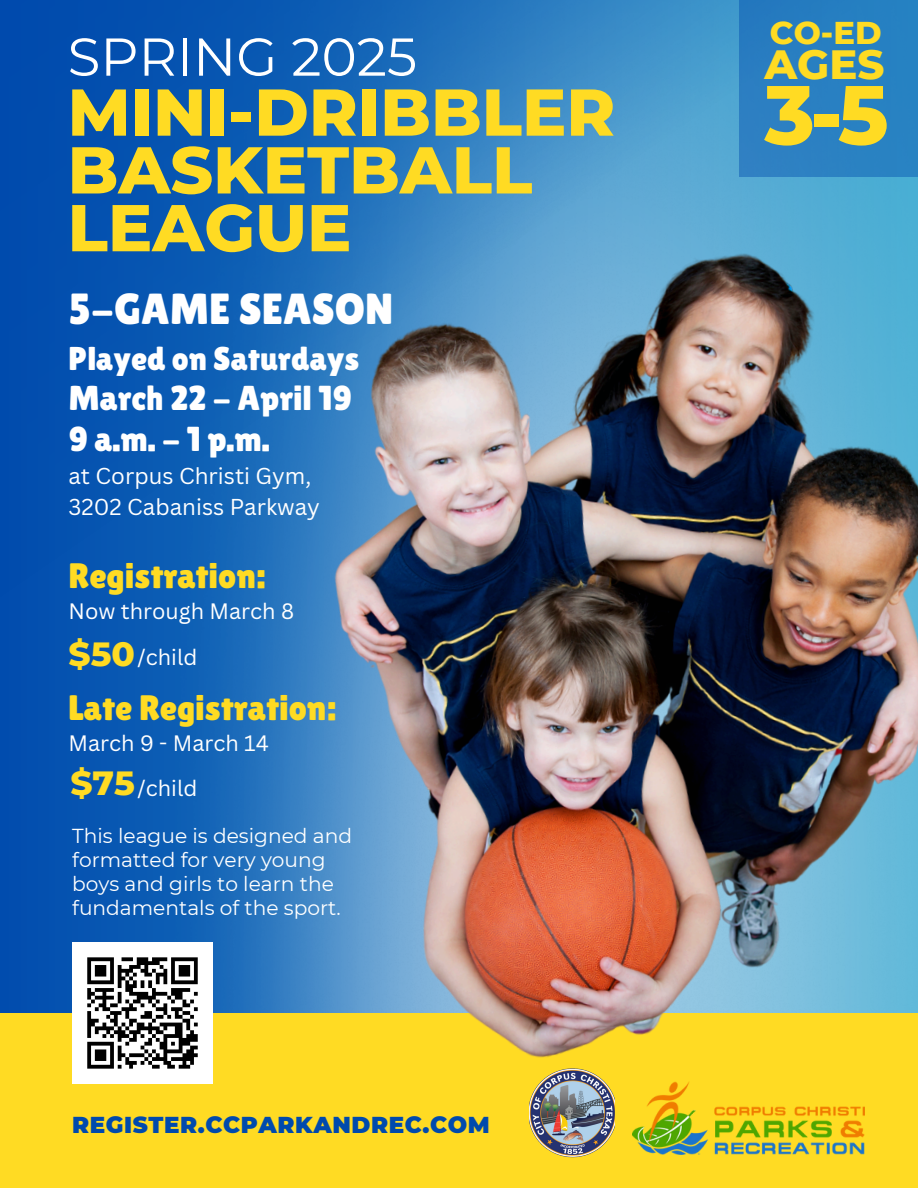
<style>
.page{position:relative;width:918px;height:1188px;background:#fff}
.page>*{position:absolute;margin:0;border:0;box-sizing:border-box;transform-origin:0 0}
.t1{font:800 83.4px "Montserrat";color:#ffdb23}
.t2{font:800 66px/57.8px "Montserrat";color:#ffdb23}
.t3{font:53.25px "Montserrat";color:#fff}
.t4{font:43.5px "Lilita One";color:#fff}
.t5{font:800 41.7px "Montserrat";color:#ffdb23}
.t6{font:35.4px "Lilita One";color:#ffdb23}
.t7{font:34.65px "Lilita One";color:#fff}
.t8{font:800 34.2px "Montserrat";color:#ffdb23}
.t9{font:33px "Lilita One";color:#fff}
.t10{font:800 32.25px "Montserrat";color:#ffdb23}
.t11{font:900 22.95px "Montserrat";letter-spacing:.025em;color:#004aad}
.t12{font:22.35px "Canva Sans";color:#fff}
.t13{font:21.75px "Canva Sans";color:#fff}
.t14{font:20.25px/23.9px "Montserrat";color:#fff}
</style>
<div class="page">
<svg style="left:0;top:0;width:740px;height:166px;background:#1f6ebb"></svg>
<div style="left:0;top:1013px;width:918px;height:175px;background:#ffdb23"></div>
<img style="left:545px;top:1148px;width:55px;height:10px">
<img style="left:642px;top:1148px;width:222px;height:7px">
<div style="left:740px;top:0;width:178px;height:176px;background:#2880c2"></div>
<img style="left:0;top:166px;width:918px;height:982px">
<p class="t3" style="left:68px;top:24px;width:351px">SPRING 2025</p>
<p class="t2" style="left:68px;top:83px;width:549px">MINI-DRIBBLER<br>BASKETBALL<br>LEAGUE</p>
<p class="t4" style="left:69px;top:283px;width:326px">5-GAME SEASON</p>
<p class="t9" style="left:69px;top:339px;width:292px">Played on Saturdays</p>
<p class="t7" style="left:69px;top:378px;width:285px">March 22 - April 19</p>
<p class="t7" style="left:69px;top:419px;width:203px">9 a.m. - 1 p.m.</p>
<p class="t12" style="left:69px;top:460px;width:244px">at Corpus Christi Gym,</p>
<p class="t12" style="left:69px;top:491px;width:253px">3202 Cabaniss Parkway</p>
<p class="t6" style="left:69px;top:555px;width:199px">Registration:</p>
<h6 class="t13" style="left:69px;top:595px;width:227px">Now through March 8</h6>
<p class="t8" style="left:69px;top:633px;width:68px">$50</p>
<h5 class="t13" style="left:137px;top:642px;width:61px">/child</h5>
<p class="t6" style="left:69px;top:687px;width:269px">Late Registration:</p>
<p class="t13" style="left:69px;top:728px;width:202px">March 9 - March 14</p>
<h5 class="t8" style="left:70px;top:762px;width:66px">$75</h5>
<p class="t13" style="left:137px;top:773px;width:61px">/child</p>
<p class="t14" style="left:72px;top:824px;width:281px">This league is designed and formatted for very young boys and girls to learn the fundamentals of the sport.</p>
<p class="t11" style="left:72px;top:1111px;width:419px">REGISTER.CCPARKANDREC.COM</p>
<h3 class="t10" style="left:770px;top:13px;width:113px">CO-ED</h3>
<h2 class="t5" style="left:764px;top:39px;width:121px">AGES</h2>
<p class="t1" style="left:764px;top:64px;width:126px">3-5</p>
</div>
